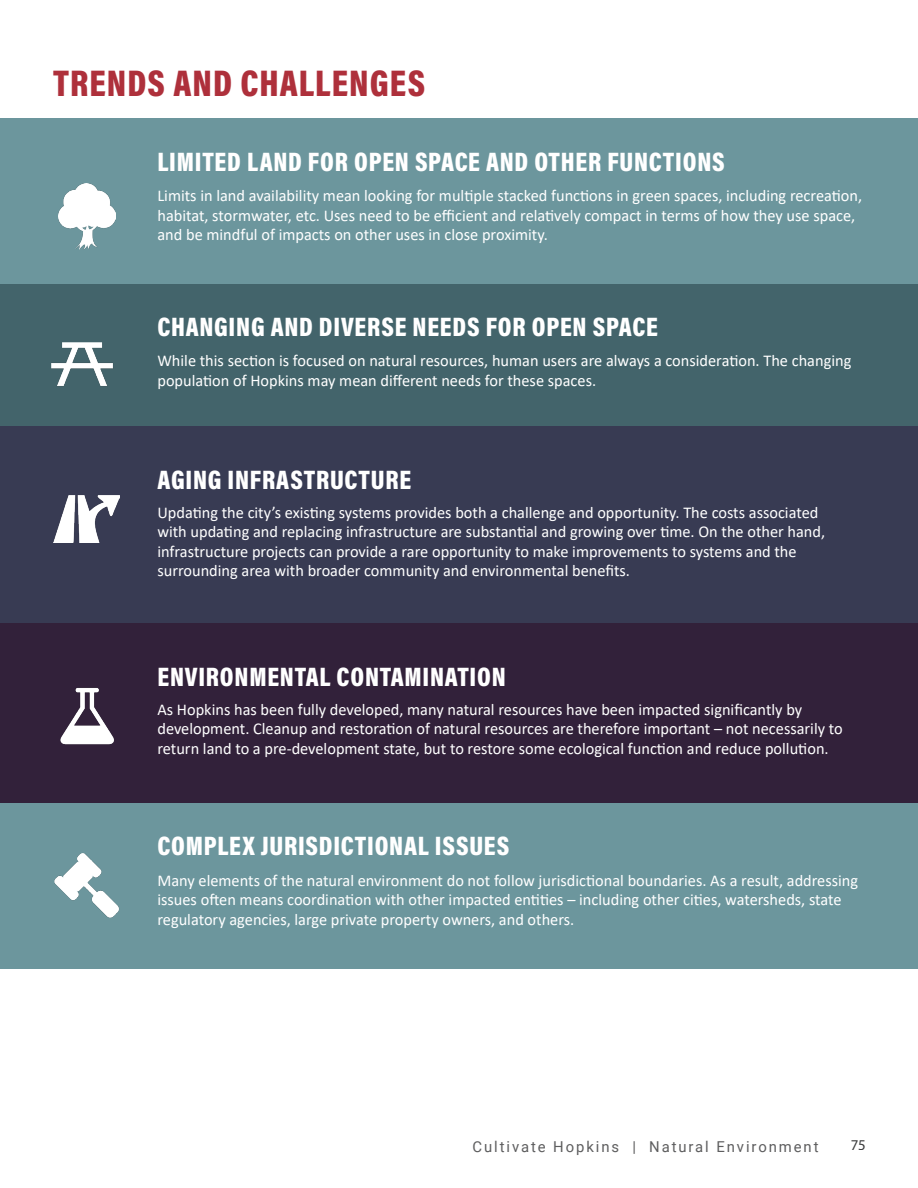
<style>
.page{position:relative;width:918px;height:1188px;background:#fff}
.page>*{position:absolute;margin:0;border:0;box-sizing:border-box;transform-origin:0 0}
.Heading_1{font:900 37.5px "Acumin Pro Cond";letter-spacing:.03em;color:#ae303b}
.Heading_1-2{font:900 27px "Acumin Pro Cond";letter-spacing:.03em;color:#fff}
.Body_Text{font:16.5px/19.5px "Calibri";color:#fff}
.t1{font:15px "Roboto";letter-spacing:.13em;color:#5e5e5f}
.t2{font:15px "Myriad Pro";color:#3a3b3c}
</style>
<div class="page">
<div style="left:0;top:118px;width:918px;height:212px;background:#6c969d"></div>
<div style="left:0;top:802px;width:918px;height:167px;background:#6c969d"></div>
<div style="left:0;top:285px;width:918px;height:143px;background:#43646b"></div>
<div style="left:0;top:426px;width:918px;height:199px;background:#383b53"></div>
<div style="left:0;top:623px;width:918px;height:179px;background:#32213a"></div>
<img style="left:58px;top:183px;width:57px;height:66px">
<img style="left:54px;top:853px;width:65px;height:65px">
<img style="left:54px;top:495px;width:66px;height:47px">
<img style="left:60px;top:688px;width:54px;height:57px">
<img style="left:51px;top:342px;width:62px;height:44px">
<p class="Heading_1" style="left:53px;top:59px;width:374px">TRENDS AND CHALLENGES</p>
<p class="Heading_1-2" style="left:157px;top:144px;width:569px">LIMITED LAND FOR OPEN SPACE AND OTHER FUNCTIONS</p>
<p class="Body_Text" style="left:157px;top:186px;width:706px">Limits in land availability mean looking for multiple stacked functions in green spaces, including recreation, habitat, stormwater, etc. Uses need to be efficient and relatively compact in terms of how they use space, and be mindful of impacts on other uses in close proximity.</p>
<p class="Heading_1-2" style="left:157px;top:309px;width:502px">CHANGING AND DIVERSE NEEDS FOR OPEN SPACE</p>
<p class="Body_Text" style="left:157px;top:350px;width:695px">While this section is focused on natural resources, human users are always a consideration. The changing population of Hopkins may mean different needs for these spaces.</p>
<p class="Heading_1-2" style="left:157px;top:462px;width:255px">AGING INFRASTRUCTURE</p>
<p class="Body_Text" style="left:157px;top:502px;width:669px">Updating the city’s existing systems provides both a challenge and opportunity. The costs associated with updating and replacing infrastructure are substantial and growing over time. On the other hand, infrastructure projects can provide a rare opportunity to make improvements to systems and the surrounding area with broader community and environmental benefits.</p>
<p class="Heading_1-2" style="left:157px;top:659px;width:350px">ENVIRONMENTAL CONTAMINATION</p>
<p class="Body_Text" style="left:157px;top:699px;width:687px">As Hopkins has been fully developed, many natural resources have been impacted significantly by development. Cleanup and restoration of natural resources are therefore important – not necessarily to return land to a pre-development state, but to restore some ecological function and reduce pollution.</p>
<p class="Heading_1-2" style="left:157px;top:828px;width:353px">COMPLEX JURISDICTIONAL ISSUES</p>
<p class="Body_Text" style="left:157px;top:870px;width:702px">Many elements of the natural environment do not follow jurisdictional boundaries. As a result, addressing issues often means coordination with other impacted entities – including other cities, watersheds, state regulatory agencies, large private property owners, and others.</p>
<p class="t1" style="left:472px;top:1136px;width:348px">Cultivate Hopkins | Natural Environment</p>
<p class="t2" style="left:851px;top:1135px;width:17px">75</p>
</div>
